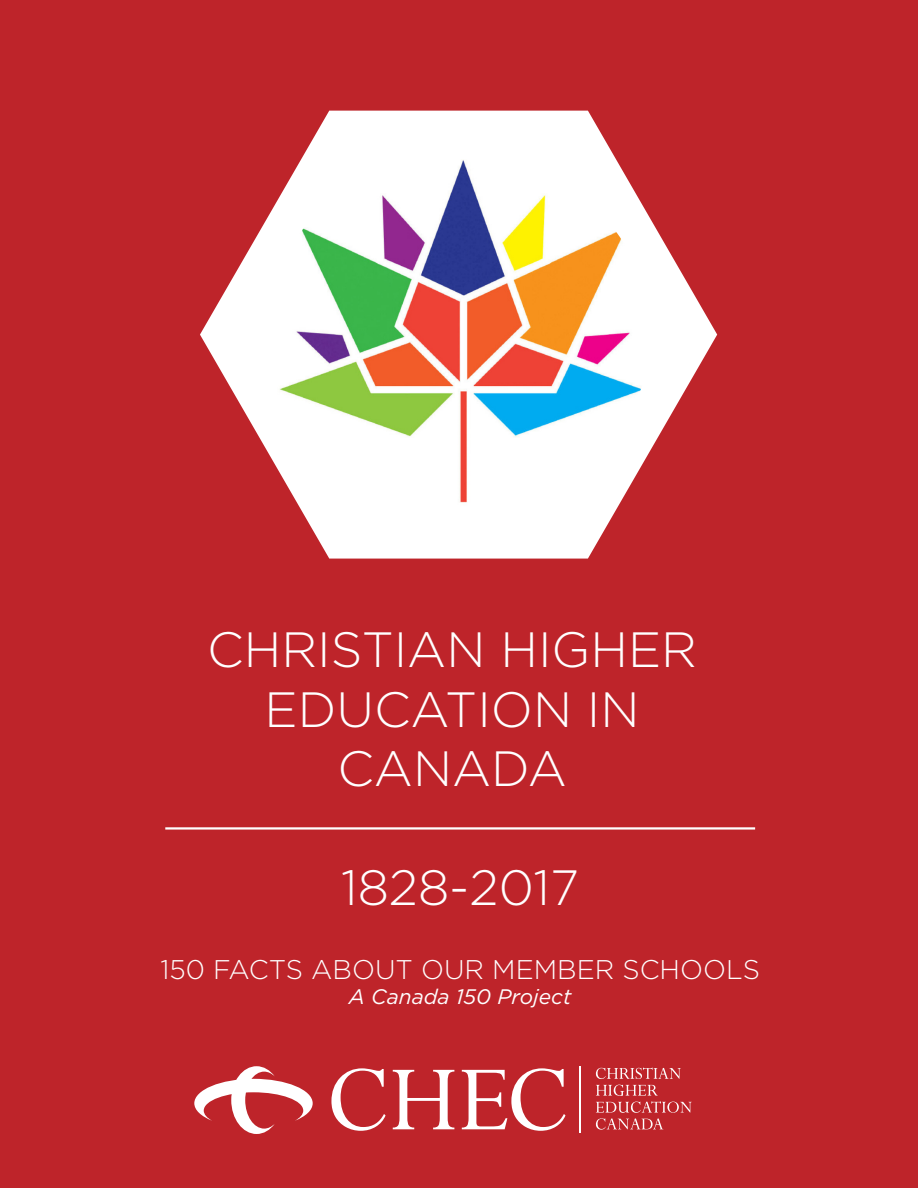
<style>
.page{position:relative;width:918px;height:1188px;background:#be242a}
.page>*{position:absolute;margin:0;border:0;box-sizing:border-box;transform-origin:0 0}
.t1{font:300 49.5px/59.4px "Gotham";color:#fff;text-align:center}
.t2{font:300 27px "Gotham";color:#fff}
.t3{font:italic 21px "Gotham";color:#fff}
</style>
<div class="page">
<svg style="left:200px;top:111px;width:517px;height:448px"></svg>
<img style="left:267px;top:153px;width:383px;height:363px">
<svg style="left:331px;top:1068px;width:55px;height:63px"></svg>
<svg style="left:393px;top:1070px;width:61px;height:59px"></svg>
<svg style="left:462px;top:1068px;width:103px;height:63px"></svg>
<svg style="left:194px;top:1066px;width:119px;height:68px"></svg>
<hr style="left:579px;top:1066px;width:1px;height:67px;background:#fff">
<svg style="left:596px;top:1068px;width:85px;height:11px"></svg>
<svg style="left:596px;top:1085px;width:96px;height:45px"></svg>
<hr style="left:165px;top:827px;width:590px;height:3px;background:#fff">
<p class="t1" style="left:207px;top:620px;width:491px">CHRISTIAN HIGHER<br>EDUCATION IN</p>
<p class="t1" style="left:337px;top:738px;width:231px">CANADA</p>
<p class="t1" style="left:341px;top:857px;width:240px">1828-2017</p>
<p class="t2" style="left:160px;top:955px;width:601px">150 FACTS ABOUT OUR MEMBER SCHOOLS</p>
<p class="t3" style="left:349px;top:985px;width:224px">A Canada 150 Project</p>
</div>
